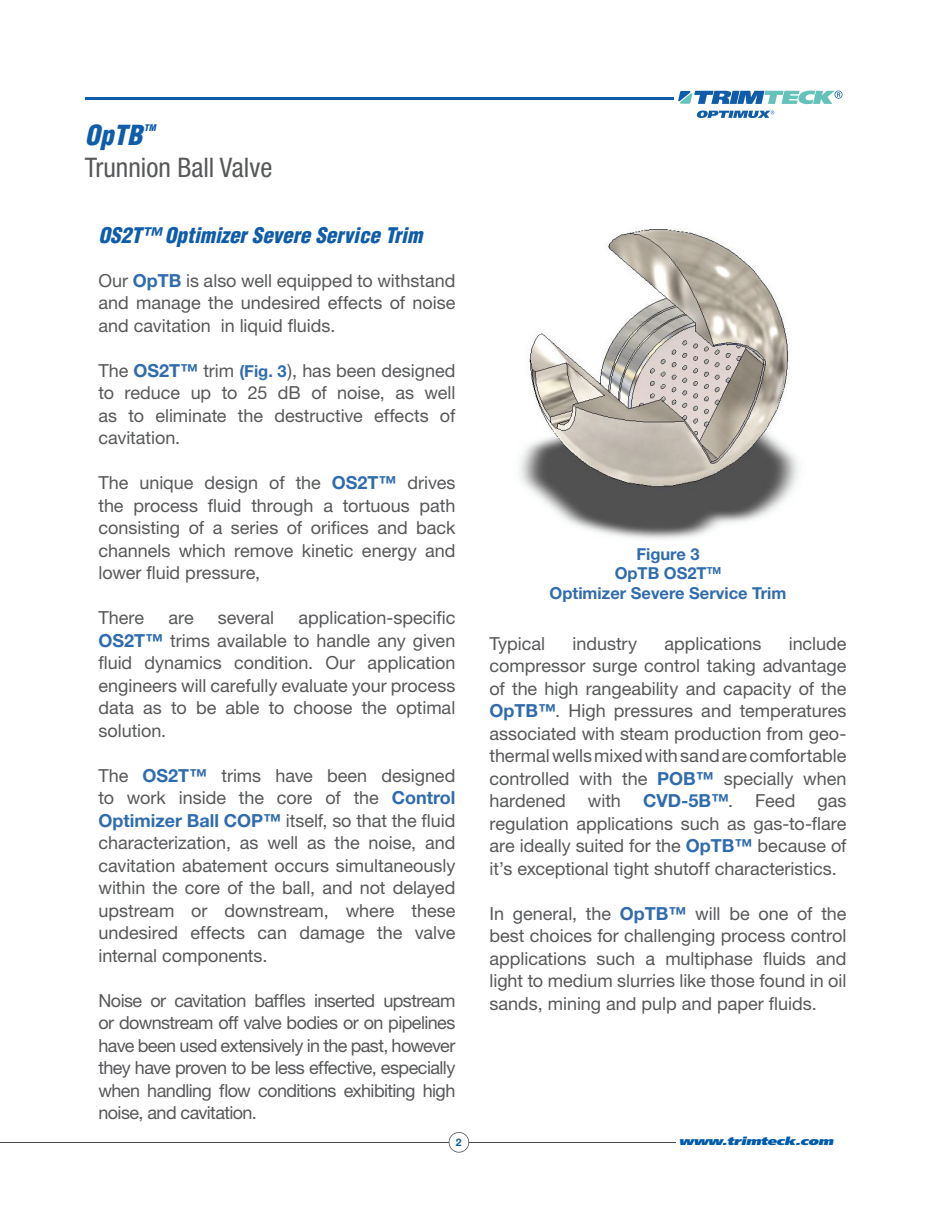
<style>
.page{position:relative;width:945px;height:1215px;background:#fff}
.page>*{position:absolute;margin:0;border:0;box-sizing:border-box;transform-origin:0 0}
.t1{font:condensed 27px "Helvetica Neue";color:#57585a}
.t2{font:italic 900 condensed 27px "Helvetica";color:#0e5caa}
.t3{font:italic 900 condensed 21px "Helvetica";color:#0e5caa}
.t4{font:18px/22.5px "Helvetica Neue";color:#57585a;text-align:justify}
.t5{font:700 16.5px/19.8px "Helvetica Neue";color:#306cad;text-align:center}
.t6{font:italic 900 11.25px "Frutiger";color:#015bab;scale:1.33 1}
.t7{font:700 10.5px "Helvetica Neue";color:#0e5caa}
.t8{font:italic 900 condensed 9px "Helvetica";color:#0e5caa}
.s1{font-weight:700;color:#306cad}
.s2{font-weight:700;font-size:16.5px;color:#306cad}
</style>
<div class="page">
<hr style="left:85px;top:97px;width:589px;height:3px;background:#0e5caa">
<svg style="left:678px;top:91px;width:165px;height:13px"></svg>
<svg style="left:696px;top:111px;width:78px;height:7px"></svg>
<hr style="left:0;top:1142px;width:675px;height:1px;background:#4b4c4d">
<svg style="left:449px;top:1132px;width:20px;height:21px"></svg>
<img style="left:519px;top:229px;width:280px;height:310px">
<h1 class="t2" style="left:85px;top:118px;width:59px">OpTB</h1>
<p class="t8" style="left:144px;top:122px;width:13px">TM</p>
<h1 class="t1" style="left:85px;top:152px;width:189px">Trunnion Ball Valve</h1>
<p class="t3" style="left:98px;top:222px;width:325px">OS2T™ Optimizer Severe Service Trim</p>
<p class="t4" style="left:98px;top:269px;width:358px">Our <span class="s1">OpTB</span> is also well equipped to withstand and manage the undesired effects of noise and cavitation in liquid fluids.</p>
<p class="t4" style="left:98px;top:359px;width:358px">The <span class="s1">OS2T™</span> trim <span class="s2">(Fig. 3</span>), has been designed to reduce up to 25 dB of noise, as well as to eliminate the destructive effects of cavitation.</p>
<p class="t4" style="left:98px;top:471px;width:358px">The unique design of the <span class="s1">OS2T™</span> drives the process fluid through a tortuous path consisting of a series of orifices and back channels which remove kinetic energy and lower fluid pressure,</p>
<p class="t4" style="left:98px;top:606px;width:47px">There</p>
<p class="t4" style="left:168px;top:606px;width:27px">are</p>
<p class="t4" style="left:218px;top:606px;width:58px">several</p>
<p class="t4" style="left:98px;top:606px;width:358px;text-indent:200px">application-specific <span class="s1">OS2T™</span> trims available to handle any given fluid dynamics condition. Our application engineers will carefully evaluate your process data as to be able to choose the optimal solution.</p>
<p class="t4" style="left:98px;top:764px;width:358px">The <span class="s1">OS2T™</span> trims have been designed to work inside the core of the <span class="s1">Control Optimizer Ball COP™</span> itself, so that the fluid characterization, as well as the noise, and cavitation abatement occurs simultaneously within the core of the ball, and not delayed upstream or downstream, where these undesired effects can damage the valve internal components.</p>
<p class="t4" style="left:98px;top:989px;width:358px">Noise or cavitation baffles inserted upstream or downstream off valve bodies or on pipelines have been used extensively in the past, however they have proven to be less effective, especially when handling flow conditions exhibiting high noise, and cavitation.</p>
<p class="t5" style="left:550px;top:544px;width:238px">Figure 3<br>OpTB OS2T<sup>TM<br></sup>Optimizer Severe Service Trim</p>
<p class="t4" style="left:490px;top:632px;width:57px">Typical</p>
<p class="t4" style="left:573px;top:632px;width:66px">industry</p>
<p class="t4" style="left:665px;top:632px;width:98px">applications</p>
<p class="t4" style="left:490px;top:632px;width:358px;text-indent:299px">include compressor surge control taking advantage of the high rangeability and capacity of the <span class="s1">OpTB™</span>. High pressures and temperatures associated with steam production from geo&shy;thermal wells mixed with sand are comfortable controlled with the <span class="s1">POB™</span> specially when hardened with <span class="s1">CVD-5B™</span>. Feed gas regulation applications such as gas-to-flare are ideally suited for the <span class="s1">OpTB™</span> because of it’s exceptional tight shutoff characteristics.</p>
<p class="t4" style="left:490px;top:902px;width:358px">In general, the <span class="s1">OpTB™</span> will be one of the best choices for challenging process control applications such a multiphase fluids and light to medium slurries like those found in oil sands, mining and pulp and paper fluids.</p>
<p class="t7" style="left:456px;top:1136px;width:7px">2</p>
<p class="t6" style="left:679px;top:1134px;width:120px">www.trimteck.com</p>
</div>
